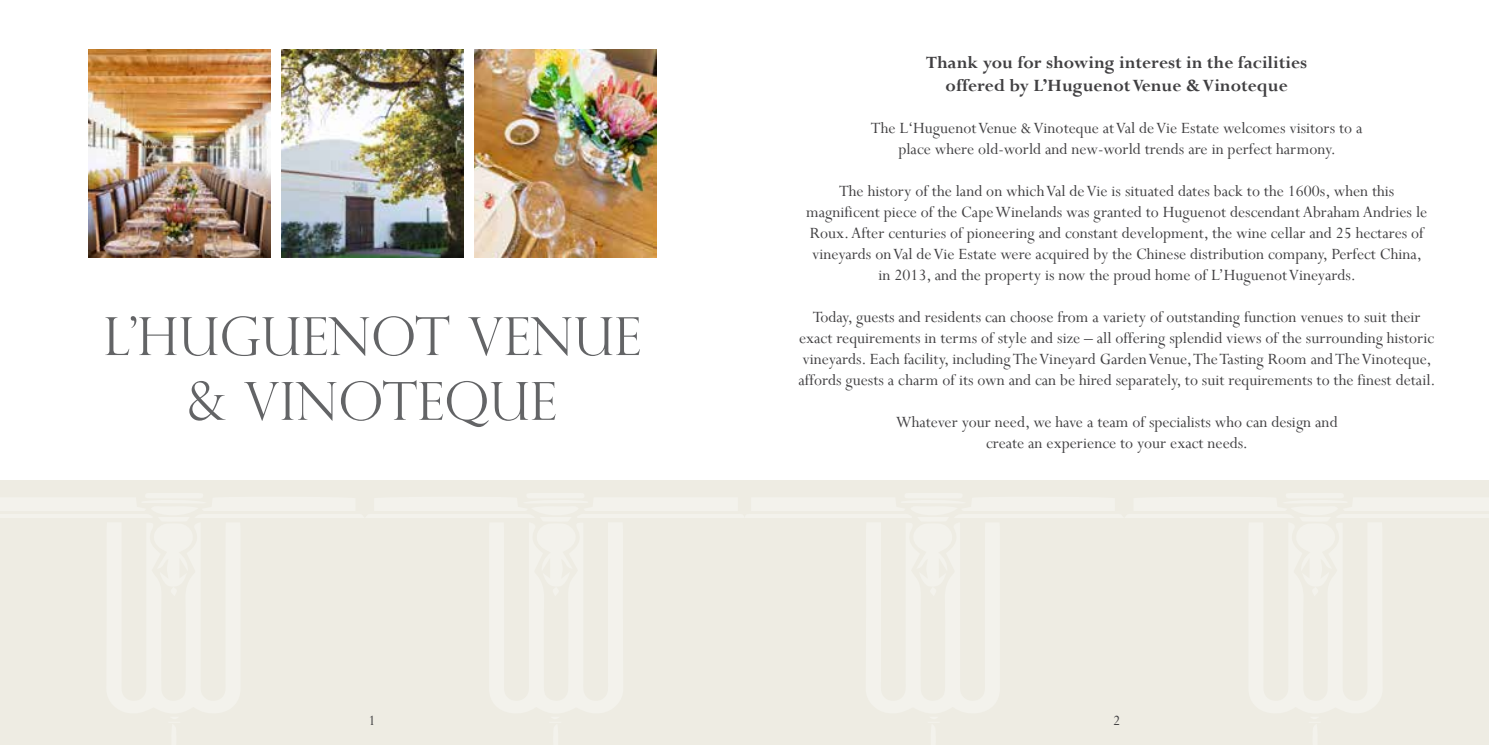
<style>
.page{position:relative;width:1489px;height:745px;background:#fff}
.page>*{position:absolute;margin:0;border:0;box-sizing:border-box;transform-origin:0 0}
.t1{font:300 52.5px/64.8px "Perpetua Titling";color:#636466;text-align:center}
.t2{font:700 19.25px/23.1px "Perpetua";color:#414042;text-align:center}
.t3{font:17.5px/21px "Perpetua";color:#414042;text-align:center}
.t4{font:15.75px "Perpetua";color:#414042}
</style>
<div class="page">
<div style="left:0;top:479px;width:1488px;height:265px;background:#eeece3"></div>
<img style="left:88px;top:50px;width:182px;height:207px">
<img style="left:281px;top:50px;width:182px;height:207px">
<img style="left:474px;top:50px;width:182px;height:207px">
<h1 class="t1" style="left:103px;top:303px;width:539px">L’HUGUENOT VENUE &amp; VINOTEQUE</h1>
<p class="t2" style="left:926px;top:50px;width:382px">Thank you for showing interest in the facilities offered by L’Huguenot Venue &amp; Vinoteque</p>
<p class="t3" style="left:870px;top:117px;width:493px">The L‘Huguenot Venue &amp; Vinoteque at Val de Vie Estate welcomes visitors to a place where old-world and new-world trends are in perfect harmony.</p>
<p class="t3" style="left:806px;top:180px;width:622px">The history of the land on which Val de Vie is situated dates back to the 1600s, when this magnificent piece of the Cape Winelands was granted to Huguenot descendant Abraham Andries le Roux. After centuries of pioneering and constant development, the wine cellar and 25 hectares of vineyards on Val de Vie Estate were acquired by the Chinese distribution company, Perfect China, in 2013, and the property is now the proud home of L’Huguenot Vineyards.</p>
<p class="t3" style="left:798px;top:306px;width:638px">Today, guests and residents can choose from a variety of outstanding function venues to suit their exact requirements in terms of style and size – all offering splendid views of the surrounding historic vineyards. Each facility, including The Vineyard Garden Venue, The Tasting Room and The Vinoteque, affords guests a charm of its own and can be hired separately, to suit requirements to the finest detail.</p>
<p class="t3" style="left:895px;top:411px;width:443px">Whatever your need, we have a team of specialists who can design and create an experience to your exact needs.</p>
<p class="t4" style="left:368px;top:710px;width:9px">1</p>
<p class="t4" style="left:1113px;top:710px;width:9px">2</p>
</div>
